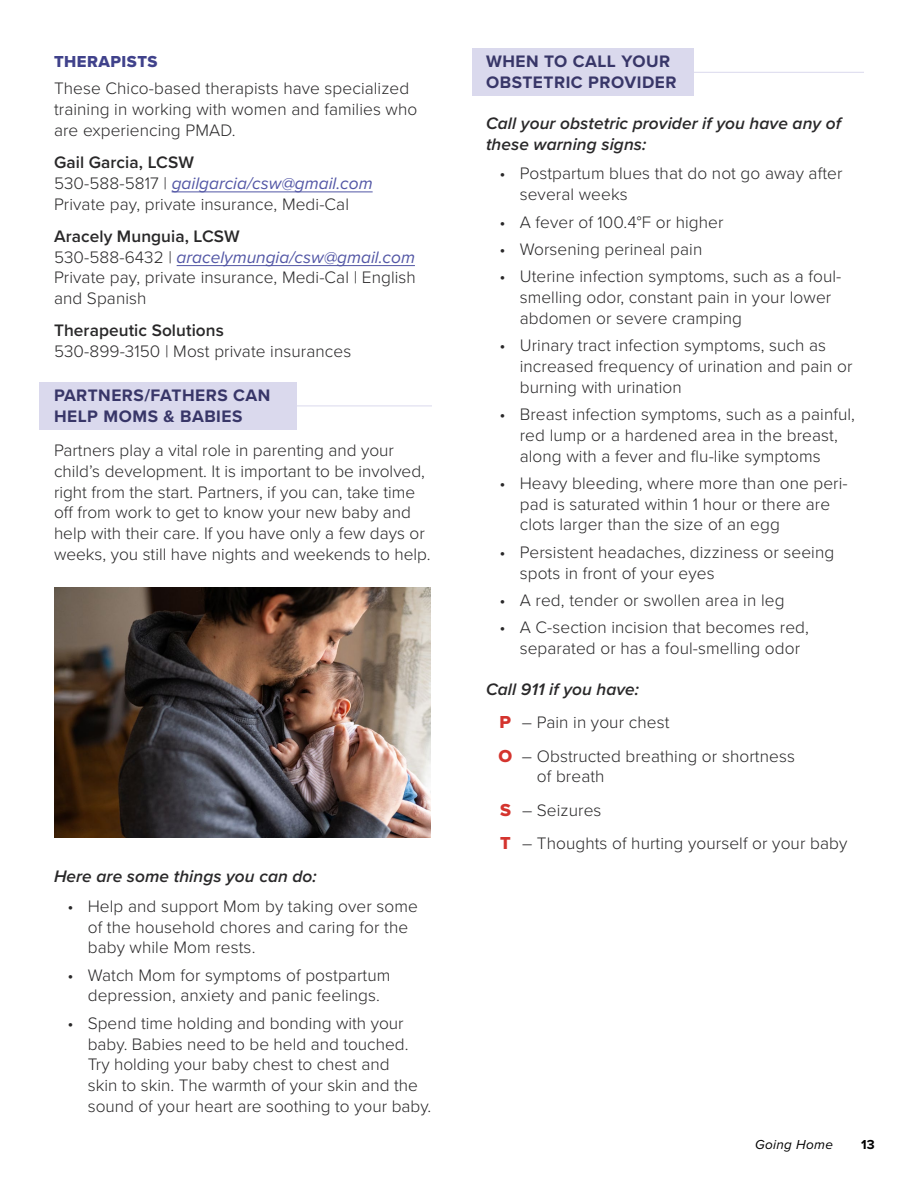
<style>
.page{position:relative;width:918px;height:1188px;background:#fff}
.page>*{position:absolute;margin:0;border:0;box-sizing:border-box;transform-origin:0 0}
.t1{font:300 17.25px/20.7px "Proxima Nova";letter-spacing:.005em;color:#292829}
.t2{font:italic 600 17.25px/20.7px "Proxima Nova";letter-spacing:.005em;color:#292829}
.t3{font:700 17.25px/20.7px "Proxima Nova";letter-spacing:.03em;color:#383668}
.t4{font:600 17.25px "Proxima Nova";letter-spacing:.005em;color:#292829}
.t5{font:16.5px "Proxima Nova Extrabld";letter-spacing:.03em;color:#40428b}
.t6{font:italic 13.5px "Proxima Nova";letter-spacing:.025em;color:#000}
.t7{font:700 13.5px "Proxima Nova";color:#000}
.s1{font-weight:600}
.s2{font-weight:400;font-style:italic;color:#5256a5}
.s3{font-weight:600;font-style:italic}
.s4{font-family:"Proxima Nova Extrabld";font-weight:400;font-size:18px;color:#d4342e}
</style>
<div class="page">
<hr style="left:568px;top:72px;width:296px;height:1px;background:#dad9ed">
<div style="left:40px;top:383px;width:257px;height:47px;background:#dad9ed"></div>
<div style="left:472px;top:48px;width:221px;height:48px;background:#dad9ed"></div>
<hr style="left:172px;top:192px;width:201px;height:1px;background:#5256a5">
<hr style="left:177px;top:265px;width:238px;height:1px;background:#5256a5">
<img style="left:54px;top:587px;width:376px;height:251px">
<hr style="left:136px;top:406px;width:296px;height:1px;background:#dad9ed">
<p class="t5" style="left:54px;top:49px;width:105px">THERAPISTS</p>
<p class="t1" style="left:54px;top:77px;width:365px">These Chico-based therapists have specialized training in working with women and families who are experiencing PMAD.</p>
<p class="t1" style="left:54px;top:151px;width:320px"><span class="s1">Gail Garcia, LCSW<br></span>530-588-5817 | <span class="s2">gailgarcia/csw@gmail.com<br></span>Private pay, private insurance, Medi-Cal</p>
<p class="t1" style="left:54px;top:225px;width:363px"><span class="s1">Aracely Munguia, LCSW<br></span>530-588-6432 | <span class="s2">aracelymungia/csw@gmail.com </span>Private pay, private insurance, Medi-Cal | English and Spanish</p>
<p class="t4" style="left:54px;top:318px;width:171px">Therapeutic Solutions</p>
<p class="t1" style="left:54px;top:340px;width:299px">530-899-3150 | Most private insurances</p>
<p class="t3" style="left:54px;top:385px;width:218px">PARTNERS/FATHERS CAN<br>HELP MOMS &amp; BABIES</p>
<p class="t1" style="left:54px;top:439px;width:378px">Partners play a vital role in parenting and your child’s development. It is important to be involved, right from the start. Partners, if you can, take time off from work to get to know your new baby and help with their care. If you have only a few days or weeks, you still have nights and weekends to help.</p>
<p class="t2" style="left:54px;top:865px;width:264px">Here are some things you can do:</p>
<p class="t1" style="left:88px;top:895px;width:332px;text-indent:-20px">• Help and support Mom by taking over some of the household chores and caring for the baby while Mom rests.</p>
<p class="t1" style="left:68px;top:964px;width:324px;text-align:center">• Watch Mom for symptoms of postpartum depression, anxiety and panic feelings.</p>
<p class="t1" style="left:88px;top:1012px;width:345px;text-indent:-20px">• Spend time holding and bonding with your baby. Babies need to be held and touched.<br>Try holding your baby chest to chest and<br>skin to skin. The warmth of your skin and the sound of your heart are soothing to your baby.</p>
<p class="t3" style="left:486px;top:51px;width:192px">WHEN TO CALL YOUR<br>OBSTETRIC PROVIDER</p>
<p class="t2" style="left:486px;top:112px;width:357px">Call your obstetric provider if you have any of these warning signs:</p>
<p class="t1" style="left:520px;top:162px;width:324px;text-indent:-20px">• Postpartum blues that do not go away after several weeks</p>
<p class="t1" style="left:500px;top:211px;width:226px">• A fever of 100.4°F or higher</p>
<p class="t1" style="left:500px;top:238px;width:204px">• Worsening perineal pain</p>
<p class="t1" style="left:520px;top:265px;width:323px;text-indent:-20px">• Uterine infection symptoms, such as a foul&shy;smelling odor, constant pain in your lower abdomen or severe cramping</p>
<p class="t1" style="left:520px;top:334px;width:334px;text-indent:-20px">• Urinary tract infection symptoms, such as increased frequency of urination and pain or burning with urination</p>
<p class="t1" style="left:520px;top:403px;width:337px;text-indent:-20px">• Breast infection symptoms, such as a painful, red lump or a hardened area in the breast, along with a fever and flu-like symptoms</p>
<p class="t1" style="left:520px;top:472px;width:330px;text-indent:-20px">• Heavy bleeding, where more than one peri&shy;pad is saturated within 1 hour or there are clots larger than the size of an egg</p>
<p class="t1" style="left:520px;top:541px;width:316px;text-indent:-20px">• Persistent headaches, dizziness or seeing spots in front of your eyes</p>
<p class="t1" style="left:500px;top:589px;width:287px">• A red, tender or swollen area in leg</p>
<p class="t1" style="left:520px;top:616px;width:291px;text-indent:-20px">• A C-section incision that becomes red, separated or has a foul-smelling odor</p>
<p class="t1" style="left:499px;top:672px;width:298px;line-height:33.3px;text-indent:-13px"><span class="s3">Call 911 if you have:<br></span><span class="s4">P</span> – Pain in your chest<br><span class="s4">O</span> – Obstructed breathing or shortness</p>
<p class="t1" style="left:500px;top:759px;width:349px;line-height:33.3px;text-indent:37px">of breath<br><span class="s4">S</span> – Seizures<br><span class="s4">T</span> – Thoughts of hurting yourself or your baby</p>
<p class="t6" style="left:755px;top:1134px;width:79px">Going Home</p>
<p class="t7" style="left:861px;top:1134px;width:15px">13</p>
</div>
